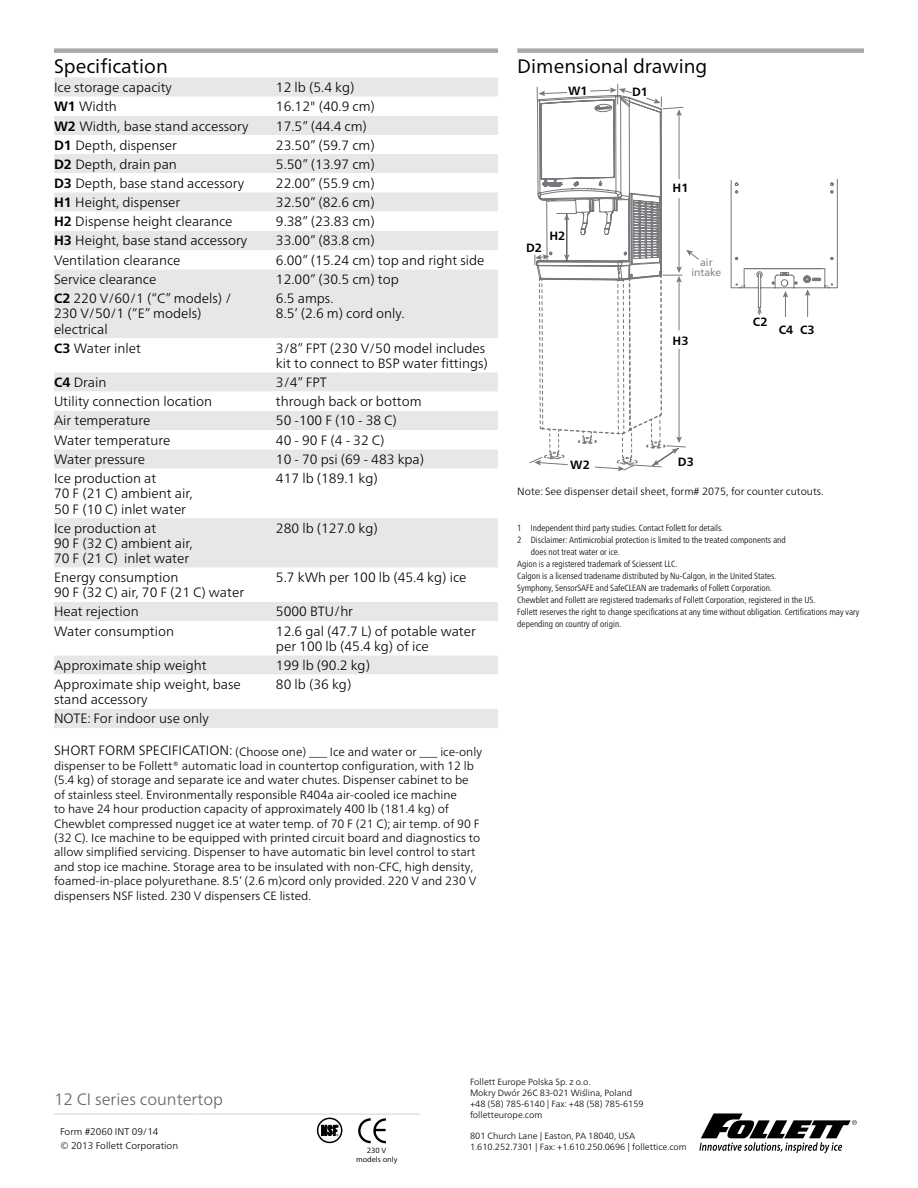
<style>
.page{position:relative;width:918px;height:1188px;background:#fff}
.page>*{position:absolute;margin:0;border:0;box-sizing:border-box;transform-origin:0 0}
.t1{font:19.5px "Frutiger Neue LT Pro";color:#000}
.t2{font:300 16.5px "Frutiger Neue LT Pro";color:#636466}
.t3{font:300 13.5px/15.3px "Frutiger Neue LT Pro";color:#000}
.t4{font:300 12px/14.4px "Frutiger Neue LT Pro";color:#000}
.t5{font:700 12px "Frutiger Neue LT Pro";color:#000}
.t6{font:300 10.5px "Frutiger Neue LT Pro";color:#000}
.t7{font:10.5px/10.5px "Frutiger Neue LT Pro";color:#77787b;text-align:center}
.t8{font:300 9.75px/13.5px "Frutiger Neue LT Pro";color:#000}
.t9{font:300 condensed 9px "Frutiger Neue LT Pro";color:#000}
.t10{font:300 9px/10.8px "Frutiger Neue LT Pro";color:#000}
.t11{font:7.5px/9px "Frutiger Neue LT Pro";color:#000;text-align:center}
.s1{font-weight:700}
.s2{font-size:13.5px}
</style>
<div class="page">
<svg style="left:699px;top:1113px;width:158px;height:40px"></svg>
<hr style="left:54px;top:1114px;width:144px;height:1px;background:#d1d3d4">
<hr style="left:198px;top:1114px;width:222px;height:1px;background:#d1d3d4">
<svg style="left:54px;top:77px;width:444px;height:20px;background:#e7e8e9"></svg>
<svg style="left:54px;top:116px;width:444px;height:612px"></svg>
<div style="left:54px;top:48px;width:222px;height:5px;background:#a7a9ac"></div>
<div style="left:276px;top:48px;width:222px;height:5px;background:#a7a9ac"></div>
<div style="left:517px;top:48px;width:347px;height:5px;background:#a7a9ac"></div>
<svg style="left:730px;top:178px;width:108px;height:139px"></svg>
<svg style="left:529px;top:84px;width:170px;height:387px"></svg>
<svg style="left:318px;top:1118px;width:24px;height:24px"></svg>
<div style="left:317px;top:1118px;width:25px;height:25px;border:2px solid #000;border-radius:50%"></div>
<svg style="left:321px;top:1125px;width:17px;height:11px"></svg>
<svg style="left:358px;top:1118px;width:28px;height:26px"></svg>
<h1 class="t1" style="left:54px;top:55px;width:115px">Specification</h1>
<p class="t3" style="left:54px;top:80px;width:120px">Ice storage capacity</p>
<p class="t3" style="left:276px;top:80px;width:80px">12 lb (5.4 kg)</p>
<p class="t3" style="left:54px;top:99px;width:64px"><span class="s1">W1</span> Width</p>
<p class="t3" style="left:276px;top:99px;width:100px">16.12" (40.9 cm)</p>
<p class="t3" style="left:54px;top:118px;width:196px"><span class="s1">W2</span> Width, base stand accessory</p>
<p class="t3" style="left:276px;top:118px;width:92px">17.5” (44.4 cm)</p>
<p class="t3" style="left:54px;top:137px;width:125px"><span class="s1">D1</span> Depth, dispenser</p>
<p class="t3" style="left:276px;top:137px;width:100px">23.50” (59.7 cm)</p>
<p class="t3" style="left:54px;top:156px;width:124px"><span class="s1">D2</span> Depth, drain pan</p>
<p class="t3" style="left:276px;top:156px;width:100px">5.50” (13.97 cm)</p>
<p class="t3" style="left:54px;top:175px;width:192px"><span class="s1">D3</span> Depth, base stand accessory</p>
<p class="t3" style="left:276px;top:175px;width:100px">22.00” (55.9 cm)</p>
<p class="t3" style="left:54px;top:194px;width:128px"><span class="s1">H1</span> Height, dispenser</p>
<p class="t3" style="left:276px;top:194px;width:100px">32.50” (82.6 cm)</p>
<p class="t3" style="left:54px;top:214px;width:180px"><span class="s1">H2</span> Dispense height clearance</p>
<p class="t3" style="left:276px;top:214px;width:100px">9.38” (23.83 cm)</p>
<p class="t3" style="left:54px;top:233px;width:195px"><span class="s1">H3</span> Height, base stand accessory</p>
<p class="t3" style="left:276px;top:233px;width:100px">33.00” (83.8 cm)</p>
<p class="t3" style="left:54px;top:252px;width:128px">Ventilation clearance</p>
<p class="t3" style="left:276px;top:252px;width:210px">6.00” (15.24 cm) top and right side</p>
<p class="t3" style="left:54px;top:271px;width:104px">Service clearance</p>
<p class="t3" style="left:276px;top:271px;width:124px">12.00” (30.5 cm) top</p>
<p class="t3" style="left:54px;top:291px;width:179px"><span class="s1">C2</span> 220 V/60/1 (“C” models) /<br>230 V/50/1 (“E” models) electrical</p>
<p class="t3" style="left:276px;top:291px;width:130px">6.5 amps.<br>8.5’ (2.6 m) cord only.</p>
<p class="t3" style="left:54px;top:340px;width:89px"><span class="s1">C3</span> Water inlet</p>
<p class="t3" style="left:276px;top:340px;width:213px">3/8” FPT (230 V/50 model includes kit to connect to BSP water fittings)</p>
<p class="t3" style="left:54px;top:374px;width:54px"><span class="s1">C4</span> Drain</p>
<p class="t3" style="left:276px;top:374px;width:52px">3/4” FPT</p>
<p class="t3" style="left:54px;top:394px;width:160px">Utility connection location</p>
<p class="t3" style="left:276px;top:394px;width:147px">through back or bottom</p>
<p class="t3" style="left:54px;top:413px;width:98px">Air temperature</p>
<p class="t3" style="left:276px;top:413px;width:122px">50 -100 F (10 - 38 C)</p>
<p class="t3" style="left:54px;top:432px;width:118px">Water temperature</p>
<p class="t3" style="left:276px;top:432px;width:110px">40 - 90 F (4 - 32 C)</p>
<p class="t3" style="left:54px;top:451px;width:93px">Water pressure</p>
<p class="t3" style="left:276px;top:451px;width:150px">10 - 70 psi (69 - 483 kpa)</p>
<p class="t3" style="left:54px;top:471px;width:140px">Ice production at<br>70 F (21 C) ambient air,<br>50 F (10 C) inlet water</p>
<p class="t3" style="left:276px;top:471px;width:103px">417 lb (189.1 kg)</p>
<p class="t3" style="left:54px;top:520px;width:140px">Ice production at<br>90 F (32 C) ambient air,<br>70 F (21 C) inlet water</p>
<p class="t3" style="left:276px;top:520px;width:103px">280 lb (127.0 kg)</p>
<p class="t3" style="left:54px;top:570px;width:192px">Energy consumption<br>90 F (32 C) air, 70 F (21 C) water</p>
<p class="t3" style="left:276px;top:570px;width:192px">5.7 kWh per 100 lb (45.4 kg) ice</p>
<p class="t3" style="left:54px;top:604px;width:86px">Heat rejection</p>
<p class="t3" style="left:276px;top:604px;width:79px">5000 BTU/hr</p>
<p class="t3" style="left:54px;top:623px;width:122px">Water consumption</p>
<p class="t3" style="left:276px;top:623px;width:201px">12.6 gal (47.7 L) of potable water per 100 lb (45.4 kg) of ice</p>
<p class="t3" style="left:54px;top:657px;width:154px">Approximate ship weight</p>
<p class="t3" style="left:276px;top:657px;width:96px">199 lb (90.2 kg)</p>
<p class="t3" style="left:54px;top:677px;width:188px">Approximate ship weight, base stand accessory</p>
<p class="t3" style="left:276px;top:677px;width:77px">80 lb (36 kg)</p>
<p class="t3" style="left:54px;top:711px;width:156px">NOTE: For indoor use only</p>
<p class="t3" style="left:54px;top:743px;width:17px">Short</p>
<p class="t3" style="left:99px;top:743px;width:10px">form</p>
<p class="t3" style="left:139px;top:743px;width:8px">specification</p>
<p class="t4" style="left:54px;top:744px;width:430px;text-indent:175px"><span class="s2">:</span> (Choose one) ___ Ice and water or ___ ice-only dispenser to be Follett® automatic load in countertop configuration, with 12 lb (5.4 kg) of storage and separate ice and water chutes. Dispenser cabinet to be of stainless steel. Environmentally responsible R404a air-cooled ice machine<br>to have 24 hour production capacity of approximately 400 lb (181.4 kg) of Chewblet compressed nugget ice at water temp. of 70 F (21 C); air temp. of 90 F (32 C). Ice machine to be equipped with printed circuit board and diagnostics to allow simplified servicing. Dispenser to have automatic bin level control to start and stop ice machine. Storage area to be insulated with non-CFC, high density, foamed‑in‑place polyurethane. 8.5’ (2.6 m)cord only provided. 220 V and 230 V dispensers NSF listed. 230 V dispensers CE listed.</p>
<h1 class="t1" style="left:517px;top:55px;width:192px">Dimensional drawing</h1>
<p class="t5" style="left:568px;top:83px;width:21px">W1</p>
<p class="t5" style="left:526px;top:241px;width:17px">D2</p>
<p class="t5" style="left:549px;top:229px;width:17px">H2</p>
<p class="t5" style="left:632px;top:85px;width:17px">D1</p>
<p class="t5" style="left:673px;top:181px;width:17px">H1</p>
<p class="t7" style="left:691px;top:257px;width:31px">air intake</p>
<p class="t5" style="left:673px;top:333px;width:17px">H3</p>
<p class="t5" style="left:753px;top:315px;width:16px">C2</p>
<p class="t5" style="left:779px;top:322px;width:37px">C4 C3</p>
<p class="t5" style="left:570px;top:458px;width:21px">W2</p>
<p class="t5" style="left:678px;top:455px;width:17px">D3</p>
<p class="t6" style="left:517px;top:485px;width:308px">Note: See dispenser detail sheet, form# 2075, for counter cutouts.</p>
<p class="t9" style="left:517px;top:523px;width:207px">1 Independent third party studies. Contact Follett for details.</p>
<p class="t9" style="left:517px;top:535px;width:270px">2 Disclaimer: Antimicrobial protection is limited to the treated components and</p>
<p class="t9" style="left:531px;top:547px;width:90px">does not treat water or ice.</p>
<p class="t9" style="left:517px;top:559px;width:161px">Agion is a registered trademark of Sciessent LLC.</p>
<p class="t9" style="left:517px;top:571px;width:261px">Calgon is a licensed tradename distributed by Nu-Calgon, in the United States.</p>
<p class="t9" style="left:517px;top:583px;width:256px">Symphony, SensorSAFE and SafeCLEAN are trademarks of Follett Corporation.</p>
<p class="t9" style="left:517px;top:595px;width:300px">Chewblet and Follett are registered trademarks of Follett Corporation, registered in the US.</p>
<p class="t9" style="left:517px;top:607px;width:343px">Follett reserves the right to change specifications at any time without obligation. Certifications may vary</p>
<p class="t9" style="left:517px;top:619px;width:105px">depending on country of origin.</p>
<p class="t2" style="left:54px;top:1089px;width:171px">12 CI series countertop</p>
<p class="t8" style="left:60px;top:1125px;width:120px">Form #2060 INT 09/14<br>© 2013 Follett Corporation</p>
<p class="t11" style="left:356px;top:1145px;width:43px">230 V models only</p>
<p class="t10" style="left:470px;top:1077px;width:175px">Follett Europe Polska Sp. z o.o.<br>Mokry Dwór 26C 83-021 Wiślina, Poland +48 (58) 785-6140 | Fax: +48 (58) 785-6159 folletteurope.com</p>
<p class="t10" style="left:470px;top:1131px;width:218px">801 Church Lane | Easton, PA 18040, USA<br>1.610.252.7301 | Fax: +1.610.250.0696 | follettice.com</p>
</div>
